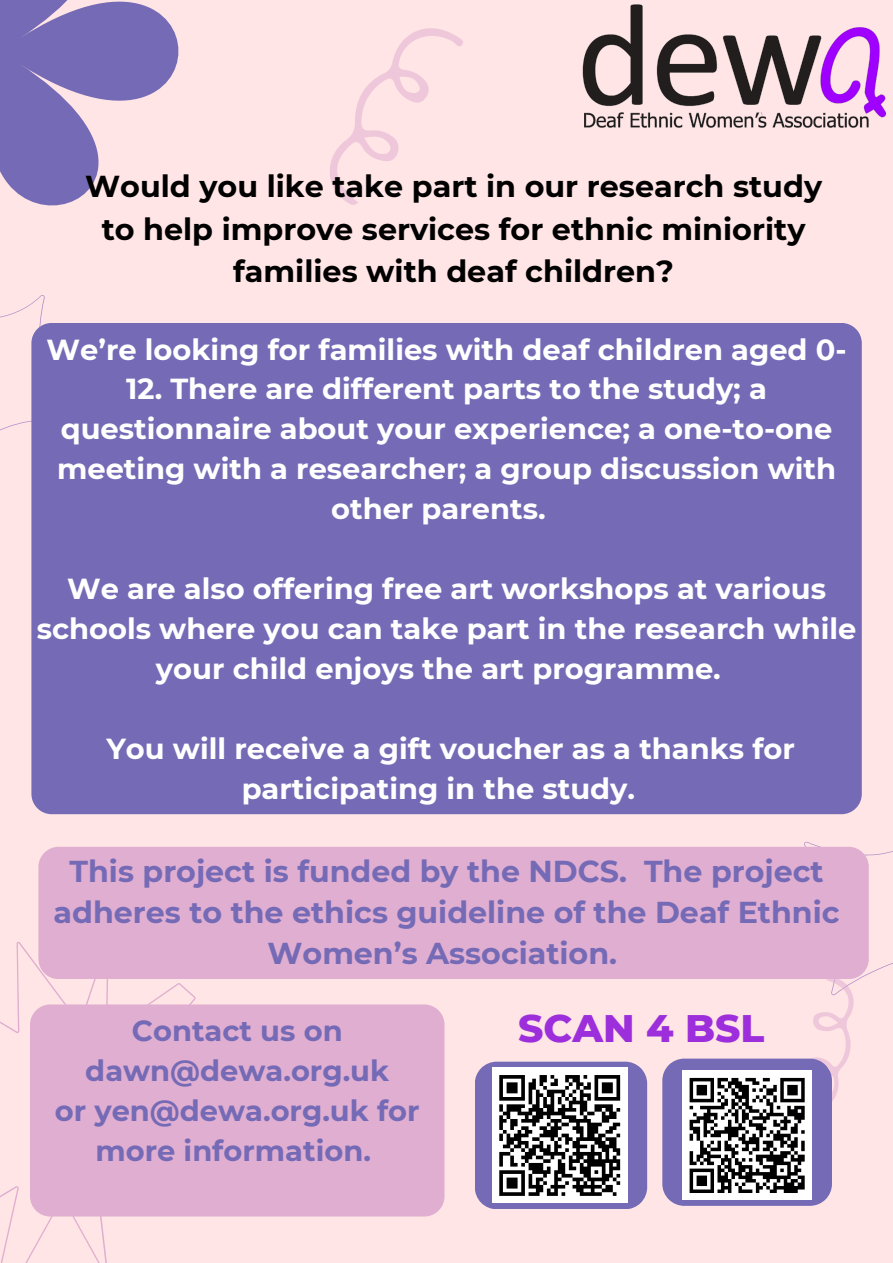
<style>
.page{position:relative;width:893px;height:1263px;background:#ffe5e5}
.page>*{position:absolute;margin:0;border:0;box-sizing:border-box;transform-origin:0 0}
.t1{font:800 39.22px "Montserrat";color:#9c2edb}
.t2{font:800 37.95px/38.9px "Montserrat";color:#ffe5e5}
.t3{font:700 30.22px/42.2px "Montserrat";color:#000;text-align:center}
.t4{font:700 30.15px/41.4px "Montserrat";color:#756ab6;text-align:center}
.t5{font:700 28.95px/39.9px "Montserrat";color:#fff;text-align:center}
.t6{font:700 28.95px/39.9px "Montserrat";color:#756ab6;text-align:center}
</style>
<div class="page">
<svg style="left:0;top:0;width:179px;height:206px;fill:#756ab6"></svg>
<svg style="left:0;top:295px;width:47px;height:136px"></svg>
<svg style="left:0;top:942px;width:237px;height:321px"></svg>
<svg style="left:330px;top:28px;width:133px;height:177px"></svg>
<div style="left:30px;top:1004px;width:414px;height:212px;background:#e0aed0;border-radius:20px"></div>
<img style="left:582px;top:4px;width:303px;height:124px">
<svg style="left:475px;top:1062px;width:172px;height:147px;background:#8b889b"></svg>
<div style="left:31px;top:323px;width:831px;height:491px;background:#756ab6;border-radius:20px"></div>
<svg style="left:662px;top:841px;width:231px;height:365px"></svg>
<div style="left:38px;top:847px;width:830px;height:132px;background:#e0aed0;border-radius:20px"></div>
<p class="t3" style="left:85px;top:166px;width:738px">Would you like take part in our research study to help improve services for ethnic miniority families with deaf children?</p>
<p class="t5" style="left:47px;top:329px;width:801px">We’re looking for families with deaf children aged 0-</p>
<p class="t5" style="left:57px;top:369px;width:780px">12. There are different parts to the study; a questionnaire about your experience; a one-to-one meeting with a researcher; a group discussion with other parents.</p>
<p class="t5" style="left:37px;top:569px;width:821px">We are also offering free art workshops at various schools where you can take part in the research while your child enjoys the art programme.</p>
<p class="t2" style="left:810px;top:590px;width:31px">C<br>A</p>
<p class="t5" style="left:242px;top:729px;width:555px;text-align:left;text-indent:-135px">You will receive a gift voucher as a thanks for participating in the study.</p>
<h1 class="t4" style="left:54px;top:850px;width:787px">This project is funded by the NDCS. The project adheres to the ethics guideline of the Deaf Ethnic<br>Women’s Association.</h1>
<p class="t6" style="left:85px;top:1011px;width:305px">Contact us on dawn@dewa.org.uk</p>
<p class="t6" style="left:55px;top:1090px;width:366px">or yen@dewa.org.uk for more information.</p>
<p class="t1" style="left:518px;top:1003px;width:248px">SCAN 4 BSL</p>
</div>
